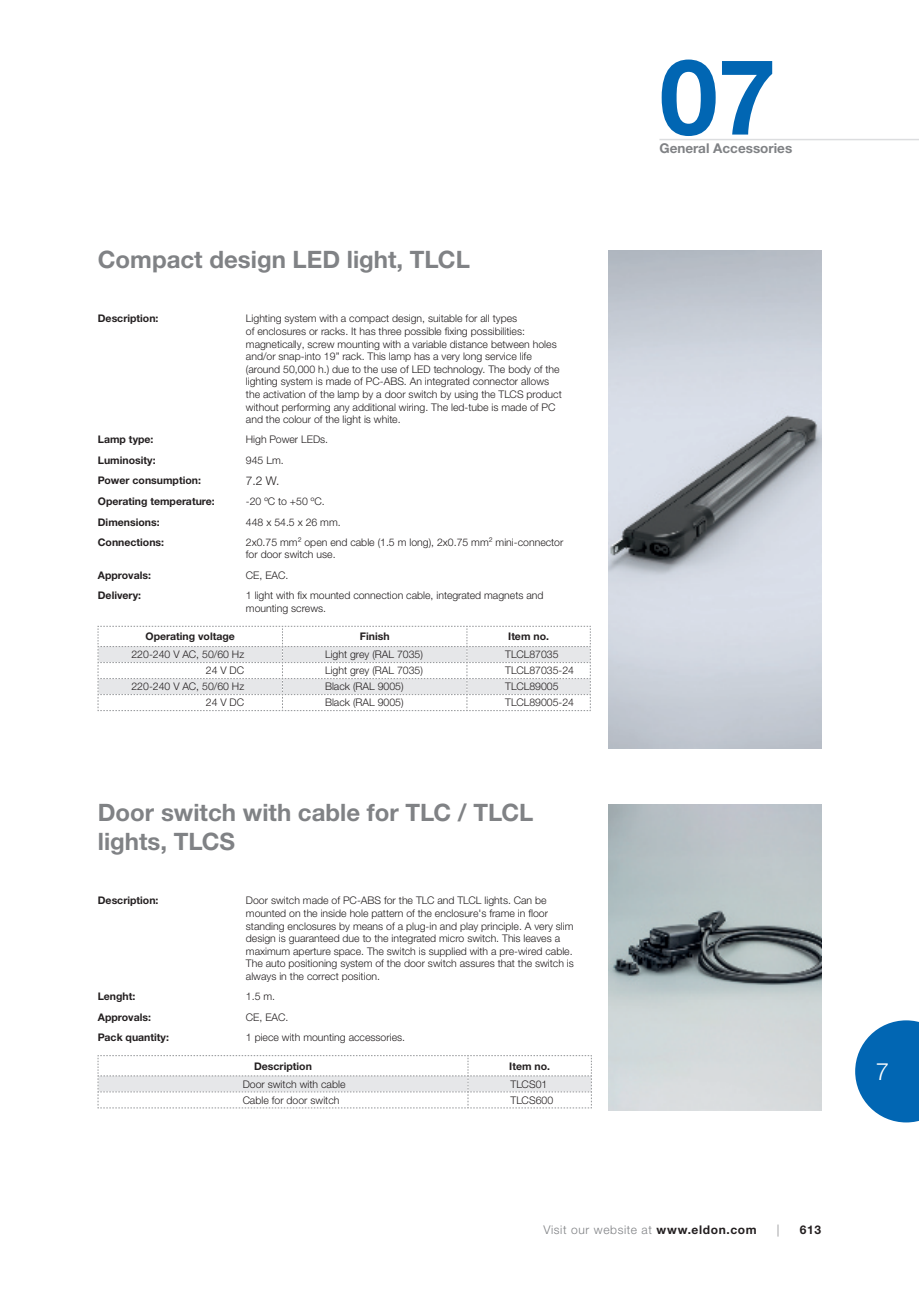
<style>
.page{position:relative;width:919px;height:1289px;background:#fff}
.page>*{position:absolute;margin:0;border:0;box-sizing:border-box;transform-origin:0 0}
.t1{font:700 105px "Helvetica Neue LTW1 G";color:#0166b3}
.t2{font:700 24px/28.8px "Helvetica Neue LTW1 G";color:#808285}
.t3{font:300 24px "Helvetica Neue LTW1 G";color:#fff}
.t4{font:700 13.5px "Helvetica Neue LTW1 G";color:#808285}
.t5{font:300 12px "Helvetica Neue LTW1 G";letter-spacing:.05em;color:#808285}
.t6{font:300 12px "Helvetica Neue LTW1 G";color:#231f20}
.t7{font:700 12px "Helvetica Neue LTW1 G";color:#231f20}
.t8{font:300 10.5px/12.6px "Helvetica Neue LTW1 G";color:#231f20}
.t9{font:700 10.5px "Helvetica Neue LTW1 G";color:#231f20}
.s1{font-weight:700;color:#231f20}
</style>
<div class="page">
<hr style="left:659px;top:139px;width:259px;height:1px;background:#dcdddf">
<svg style="left:855px;top:1020px;width:63px;height:102px"></svg>
<img style="left:608px;top:251px;width:213px;height:497px">
<img style="left:608px;top:804px;width:213px;height:306px">
<svg style="left:98px;top:626px;width:493px;height:85px"></svg>
<svg style="left:98px;top:1055px;width:494px;height:53px"></svg>
<h1 class="t1" style="left:659px;top:32px;width:118px">07</h1>
<h2 class="t2" style="left:98px;top:245px;width:373px">Compact design LED light, TLCL</h2>
<p class="t9" style="left:98px;top:312px;width:62px">Description:</p>
<p class="t8" style="left:246px;top:312px;width:317px">Lighting system with a compact design, suitable for all types<br>of enclosures or racks. It has three possible fixing possibilities: magnetically, screw mounting with a variable distance between holes and/or snap-into 19” rack. This lamp has a very long service life (around 50,000 h.) due to the use of LED technology. The body of the lighting system is made of PC-ABS. An integrated connector allows the activation of the lamp by a door switch by using the TLCS product without performing any additional wiring. The led-tube is made of PC and the colour of the light is white.</p>
<p class="t9" style="left:98px;top:433px;width:57px">Lamp type:</p>
<p class="t8" style="left:246px;top:433px;width:84px">High Power LEDs.</p>
<p class="t9" style="left:98px;top:453px;width:59px">Luminosity:</p>
<p class="t8" style="left:246px;top:453px;width:39px">945 Lm.</p>
<p class="t9" style="left:98px;top:473px;width:105px">Power consumption:</p>
<p class="t6" style="left:246px;top:473px;width:35px">7.2 W.</p>
<p class="t9" style="left:98px;top:495px;width:118px">Operating temperature:</p>
<p class="t8" style="left:246px;top:495px;width:80px">-20 ºC to +50 ºC.</p>
<p class="t9" style="left:98px;top:515px;width:63px">Dimensions:</p>
<p class="t8" style="left:246px;top:515px;width:96px">448 x 54.5 x 26 mm.</p>
<p class="t9" style="left:98px;top:535px;width:68px">Connections:</p>
<p class="t8" style="left:246px;top:535px;width:319px">2x0.75 mm² open end cable (1.5 m long), 2x0.75 mm² mini-connector for door switch use.</p>
<p class="t9" style="left:98px;top:568px;width:55px">Approvals:</p>
<p class="t8" style="left:246px;top:568px;width:44px">CE, EAC.</p>
<p class="t9" style="left:98px;top:588px;width:45px">Delivery:</p>
<p class="t8" style="left:246px;top:589px;width:299px">1 light with fix mounted connection cable, integrated magnets and mounting screws.</p>
<p class="t9" style="left:146px;top:630px;width:91px">Operating voltage</p>
<p class="t9" style="left:360px;top:630px;width:31px">Finish</p>
<p class="t9" style="left:508px;top:630px;width:42px">Item no.</p>
<p class="t8" style="left:131px;top:648px;width:114px">220-240 V AC, 50/60 Hz</p>
<p class="t8" style="left:325px;top:648px;width:99px">Light grey (RAL 7035)</p>
<p class="t8" style="left:505px;top:648px;width:55px">TLCL87035</p>
<p class="t8" style="left:206px;top:664px;width:40px">24 V DC</p>
<p class="t8" style="left:325px;top:664px;width:99px">Light grey (RAL 7035)</p>
<p class="t8" style="left:505px;top:664px;width:70px">TLCL87035-24</p>
<p class="t8" style="left:131px;top:680px;width:114px">220-240 V AC, 50/60 Hz</p>
<p class="t8" style="left:325px;top:680px;width:80px">Black (RAL 9005)</p>
<p class="t8" style="left:505px;top:680px;width:55px">TLCL89005</p>
<p class="t8" style="left:206px;top:696px;width:40px">24 V DC</p>
<p class="t8" style="left:325px;top:696px;width:80px">Black (RAL 9005)</p>
<p class="t8" style="left:505px;top:696px;width:70px">TLCL89005-24</p>
<h2 class="t2" style="left:98px;top:798px;width:437px">Door switch with cable for TLC / TLCL lights, TLCS</h2>
<p class="t9" style="left:98px;top:894px;width:62px">Description:</p>
<p class="t8" style="left:246px;top:894px;width:329px">Door switch made of PC-ABS for the TLC and TLCL lights. Can be mounted on the inside hole pattern of the enclosure's frame in floor standing enclosures by means of a plug-in and play principle. A very slim design is guaranteed due to the integrated micro switch. This leaves a maximum aperture space. The switch is supplied with a pre-wired cable.<br>The auto positioning system of the door switch assures that the switch is always in the correct position.</p>
<p class="t9" style="left:98px;top:990px;width:39px">Lenght:</p>
<p class="t8" style="left:246px;top:990px;width:31px">1.5 m.</p>
<p class="t9" style="left:98px;top:1010px;width:55px">Approvals:</p>
<p class="t8" style="left:246px;top:1010px;width:44px">CE, EAC.</p>
<p class="t9" style="left:98px;top:1030px;width:73px">Pack quantity:</p>
<p class="t8" style="left:246px;top:1030px;width:161px">1 piece with mounting accessories.</p>
<p class="t9" style="left:254px;top:1059px;width:59px">Description</p>
<p class="t9" style="left:509px;top:1059px;width:42px">Item no.</p>
<p class="t8" style="left:243px;top:1077px;width:104px">Door switch with cable</p>
<p class="t8" style="left:510px;top:1077px;width:38px">TLCS01</p>
<p class="t8" style="left:243px;top:1093px;width:98px">Cable for door switch</p>
<p class="t8" style="left:510px;top:1093px;width:44px">TLCS600</p>
<p class="t4" style="left:659px;top:140px;width:134px">General Accessories</p>
<p class="t5" style="left:543px;top:1222px;width:214px">Visit our website at <span class="s1">www.eldon.com</span></p>
<p class="t5" style="left:776px;top:1222px;width:4px">|</p>
<p class="t7" style="left:799px;top:1221px;width:23px">613</p>
<h2 class="t3" style="left:875px;top:1056px;width:15px">7</h2>
</div>
